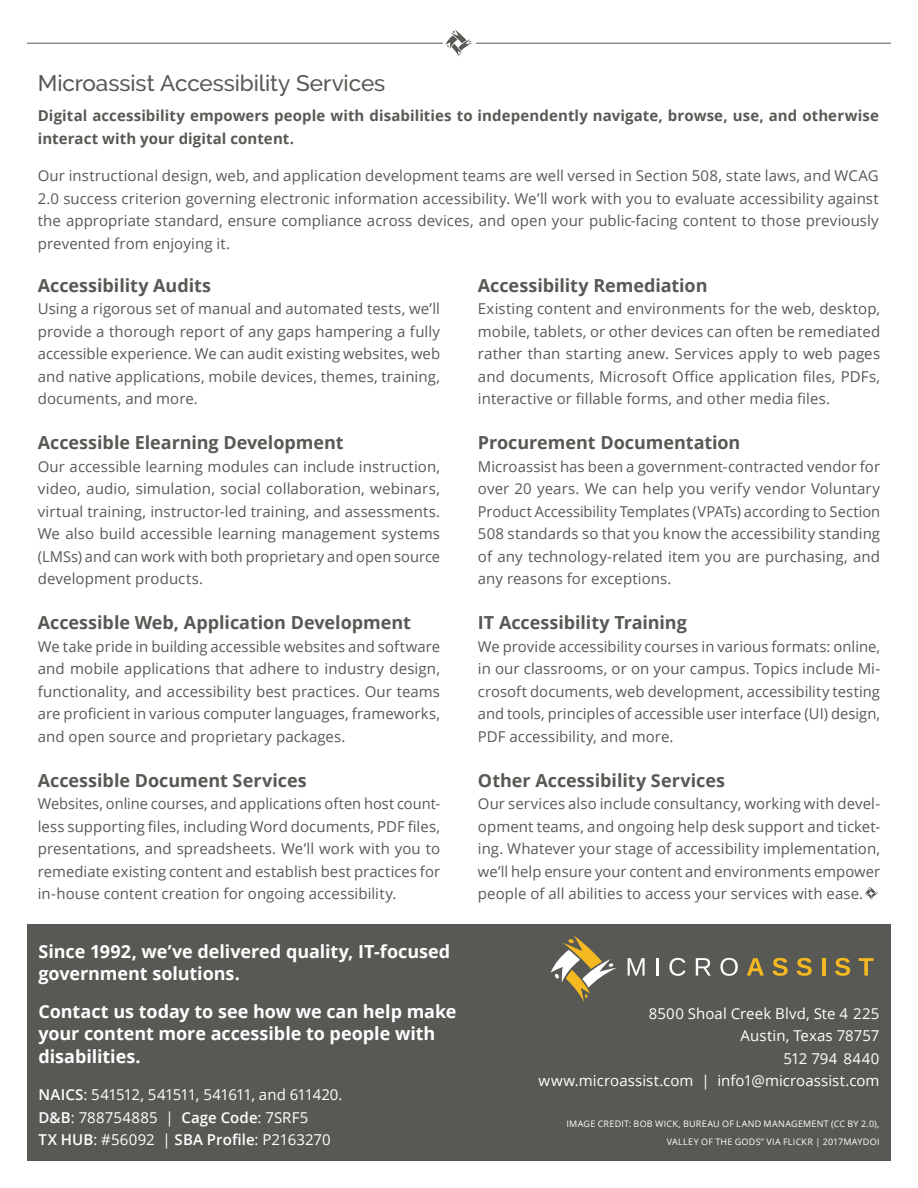
<style>
.page{position:relative;width:918px;height:1188px;background:#fff}
.page>*{position:absolute;margin:0;border:0;box-sizing:border-box;transform-origin:0 0}
.t1{font:500 22.5px "Raleway";letter-spacing:-.005em;color:#585854}
.t2{font:700 18px "Open Sans";letter-spacing:-.005em;color:#585854}
.t3{font:700 18px/22.5px "Open Sans";letter-spacing:-.005em;color:#fff}
.t4{font:15px/22.5px "Open Sans";letter-spacing:.005em;color:#585854;text-align:justify}
.t5{font:15px/22.5px "Open Sans";letter-spacing:.005em;color:#fff}
.t6{font:700 15px/22.5px "Open Sans";letter-spacing:.005em;color:#585854}
.t7{font:9px/18px "Open Sans";letter-spacing:.03em;color:#fff;text-align:right}
.s1{font-weight:600}
</style>
<div class="page">
<div style="left:27px;top:925px;width:864px;height:236px;background:#585854"></div>
<hr style="left:822px;top:958px;width:3px;height:18px;background:#f4b820">
<hr style="left:656px;top:958px;width:3px;height:18px;background:#fff">
<svg style="left:628px;top:958px;width:17px;height:18px"></svg>
<svg style="left:669px;top:958px;width:17px;height:18px"></svg>
<svg style="left:696px;top:958px;width:15px;height:18px"></svg>
<svg style="left:720px;top:958px;width:18px;height:18px"></svg>
<svg style="left:551px;top:935px;width:66px;height:67px"></svg>
<svg style="left:747px;top:958px;width:17px;height:18px"></svg>
<svg style="left:772px;top:958px;width:16px;height:18px"></svg>
<svg style="left:797px;top:958px;width:15px;height:18px"></svg>
<svg style="left:835px;top:958px;width:15px;height:18px"></svg>
<svg style="left:859px;top:958px;width:15px;height:18px"></svg>
<hr style="left:27px;top:43px;width:864px;height:1px;background:#585854">
<div style="left:443px;top:27px;width:32px;height:32px;background:#fff"></div>
<svg style="left:446px;top:30px;width:26px;height:27px"></svg>
<svg style="left:865px;top:887px;width:13px;height:13px"></svg>
<h1 class="t1" style="left:38px;top:70px;width:349px">Microassist Accessibility Services</h1>
<p class="t6" style="left:38px;top:104px;width:843px">Digital accessibility empowers people with disabilities to independently navigate, browse, use, and otherwise interact with your digital content.</p>
<p class="t4" style="left:38px;top:164px;width:843px">Our instructional design, web, and application development teams are well versed in Section 508, state laws, and WCAG 2.0 success criterion governing electronic information accessibility. We’ll work with you to evaluate accessibility against the appropriate standard, ensure compliance across devices, and open your public-facing content to those previously prevented from enjoying it.</p>
<p class="t2" style="left:38px;top:272px;width:175px">Accessibility Audits</p>
<p class="t4" style="left:38px;top:297px;width:404px">Using a rigorous set of manual and automated tests, we’ll provide a thorough report of any gaps hampering a fully accessible experience. We can audit existing websites, web and native applications, mobile devices, themes, training, documents, and more.</p>
<p class="t2" style="left:38px;top:430px;width:307px">Accessible Elearning Development</p>
<p class="t4" style="left:38px;top:455px;width:404px">Our accessible learning modules can include instruction, video, audio, simulation, social collaboration, webinars, virtual training, instructor-led training, and assessments.<br>We also build accessible learning management systems (LMSs) and can work with both proprietary and open source development products.</p>
<p class="t2" style="left:38px;top:610px;width:375px">Accessible Web, Application Development</p>
<p class="t4" style="left:38px;top:635px;width:404px">We take pride in building accessible websites and software and mobile applications that adhere to industry design, functionality, and accessibility best practices. Our teams are proficient in various computer languages, frameworks, and open source and proprietary packages.</p>
<p class="t2" style="left:38px;top:767px;width:270px">Accessible Document Services</p>
<p class="t4" style="left:38px;top:792px;width:404px">Websites, online courses, and applications often host count&shy;less supporting files, including Word documents, PDF files, presentations, and spreadsheets. We’ll work with you to remediate existing content and establish best practices for in-house content creation for ongoing accessibility.</p>
<p class="t2" style="left:478px;top:272px;width:231px">Accessibility Remediation</p>
<p class="t4" style="left:478px;top:297px;width:404px">Existing content and environments for the web, desktop, mobile, tablets, or other devices can often be remediated rather than starting anew. Services apply to web pages and documents, Microsoft Office application files, PDFs, interactive or fillable forms, and other media files.</p>
<p class="t2" style="left:478px;top:430px;width:264px">Procurement Documentation</p>
<p class="t4" style="left:478px;top:455px;width:404px">Microassist has been a government-contracted vendor for over 20 years. We can help you verify vendor Voluntary Product Accessibility Templates (VPATs) according to Section 508 standards so that you know the accessibility standing of any technology-related item you are purchasing, and any reasons for exceptions.</p>
<p class="t2" style="left:478px;top:610px;width:210px">IT Accessibility Training</p>
<p class="t4" style="left:478px;top:635px;width:404px">We provide accessibility courses in various formats: online, in our classrooms, or on your campus. Topics include Mi&shy;crosoft documents, web development, accessibility testing and tools, principles of accessible user interface (UI) design, PDF accessibility, and more.</p>
<p class="t2" style="left:478px;top:767px;width:249px">Other Accessibility Services</p>
<p class="t4" style="left:478px;top:792px;width:404px">Our services also include consultancy, working with devel&shy;opment teams, and ongoing help desk support and ticket&shy;ing. Whatever your stage of accessibility implementation, we’ll help ensure your content and environments empower people of all abilities to access your services with ease.</p>
<p class="t3" style="left:38px;top:939px;width:413px">Since 1992, we’ve delivered quality, IT-focused government solutions.</p>
<p class="t3" style="left:38px;top:999px;width:419px">Contact us today to see how we can help make your content more accessible to people with disabilities.</p>
<p class="t5" style="left:38px;top:1083px;width:306px"><span class="s1">NAICS</span>: 541512, 541511, 541611, and 611420.<br><span class="s1">D&amp;B</span>: 788754885 | <span class="s1">Cage Code</span>: 7SRF5<br><span class="s1">TX HUB</span>: #56092 | <span class="s1">SBA Profile</span>: P2163270</p>
<p class="t5" style="left:539px;top:1002px;width:342px;text-align:right">8500 Shoal Creek Blvd, Ste 4 225<br>Austin, Texas 78757<br>512 794 8440<br>www.microassist.com | info1@microassist.com</p>
<p class="t7" style="left:566px;top:1115px;width:315px">IMAGE CREDIT: BOB WICK, BUREAU OF LAND MANAGEMENT (CC BY 2.0),<br>VALLEY OF THE GODS” VIA FLICKR | 2017MAYDOI</p>
</div>
